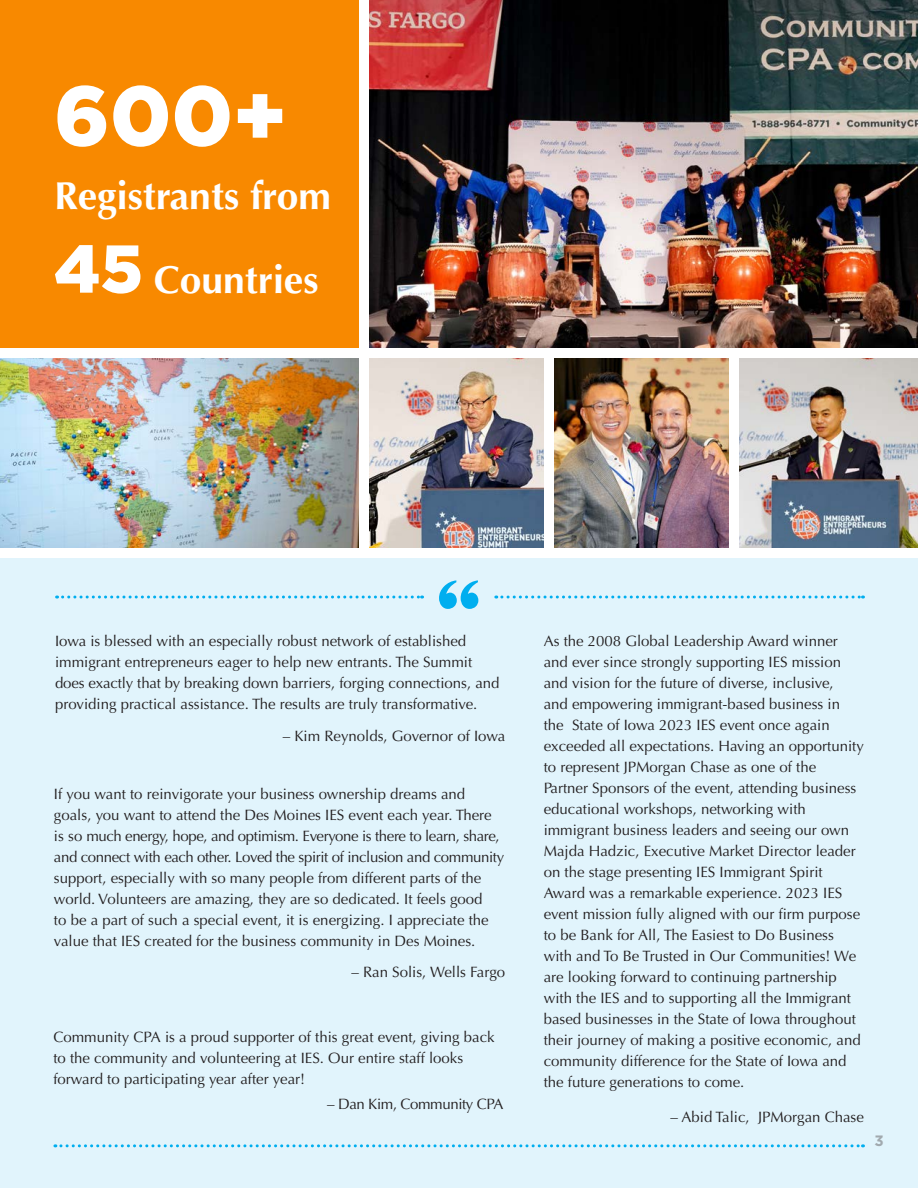
<style>
.page{position:relative;width:918px;height:1188px;background:#fff}
.page>*{position:absolute;margin:0;border:0;box-sizing:border-box;transform-origin:0 0}
.t1{font:900 84.3px "Gotham";color:#fff}
.t2{font:700 39px "Optima LT Std";color:#fff}
._10_Body{font:15px/21px "Optima LT Std";color:#231f20}
._10_Body-2{font:15px "Optima LT Std";letter-spacing:-.025em;color:#231f20}
._10_Body-3{font:700 15px "Gotham";color:#a1a9ae}
.s1{font-family:"Gotham";font-weight:900;font-size:67.5px}
</style>
<div class="page">
<div style="left:0;top:0;width:359px;height:348px;background:#f88900"></div>
<img style="left:369px;top:0;width:549px;height:348px">
<img style="left:369px;top:358px;width:175px;height:189px">
<img style="left:554px;top:358px;width:175px;height:189px">
<img style="left:740px;top:358px;width:178px;height:189px">
<img style="left:0;top:358px;width:359px;height:189px">
<div style="left:0;top:558px;width:918px;height:630px;background:#e1f4fc"></div>
<svg style="left:57px;top:596px;width:366px;height:3px"></svg>
<svg style="left:439px;top:580px;width:39px;height:29px"></svg>
<svg style="left:496px;top:596px;width:368px;height:3px"></svg>
<svg style="left:55px;top:1144px;width:809px;height:3px"></svg>
<p class="t1" style="left:54px;top:58px;width:235px">600+</p>
<p class="t2" style="left:54px;top:173px;width:278px">Registrants from</p>
<p class="t2" style="left:54px;top:257px;width:266px"><span class="s1">45</span> Countries</p>
<p class="_10_Body" style="left:55px;top:631px;width:446px">Iowa is blessed with an especially robust network of established immigrant entrepreneurs eager to help new entrants. The Summit does exactly that by breaking down barriers, forging connections, and providing practical assistance. The results are truly transformative.</p>
<p class="_10_Body" style="left:283px;top:725px;width:224px">– Kim Reynolds, Governor of Iowa</p>
<p class="_10_Body" style="left:54px;top:784px;width:452px">If you want to reinvigorate your business ownership dreams and goals, you want to attend the Des Moines IES event each year. There is so much energy, hope, and optimism. Everyone is there to learn, share, and connect with each other. Loved the spirit of inclusion and community support, especially with so many people from different parts of the world. Volunteers are amazing, they are so dedicated. It feels good<br>to be a part of such a special event, it is energizing. I appreciate the value that IES created for the business community in Des Moines.</p>
<p class="_10_Body" style="left:351px;top:962px;width:155px">– Ran Solis, Wells Fargo</p>
<p class="_10_Body" style="left:53px;top:1026px;width:443px">Community CPA is a proud supporter of this great event, giving back to the community and volunteering at IES. Our entire staff looks forward to participating year after year!</p>
<p class="_10_Body-2" style="left:327px;top:1095px;width:178px">– Dan Kim, Community CPA</p>
<p class="_10_Body" style="left:544px;top:631px;width:322px">As the 2008 Global Leadership Award winner and ever since strongly supporting IES mission and vision for the future of diverse, inclusive,<br>and empowering immigrant-based business in<br>the State of Iowa 2023 IES event once again exceeded all expectations. Having an opportunity to represent JPMorgan Chase as one of the Partner Sponsors of the event, attending business educational workshops, networking with immigrant business leaders and seeing our own Majda Hadzic, Executive Market Director leader on the stage presenting IES Immigrant Spirit Award was a remarkable experience. 2023 IES event mission fully aligned with our firm purpose to be Bank for All, The Easiest to Do Business with and To Be Trusted in Our Communities! We are looking forward to continuing partnership with the IES and to supporting all the Immigrant based businesses in the State of Iowa throughout their journey of making a positive economic, and community difference for the State of Iowa and the future generations to come.</p>
<p class="_10_Body" style="left:670px;top:1106px;width:195px">– Abid Talic, JPMorgan Chase</p>
<p class="_10_Body-3" style="left:874px;top:1131px;width:11px">3</p>
</div>
